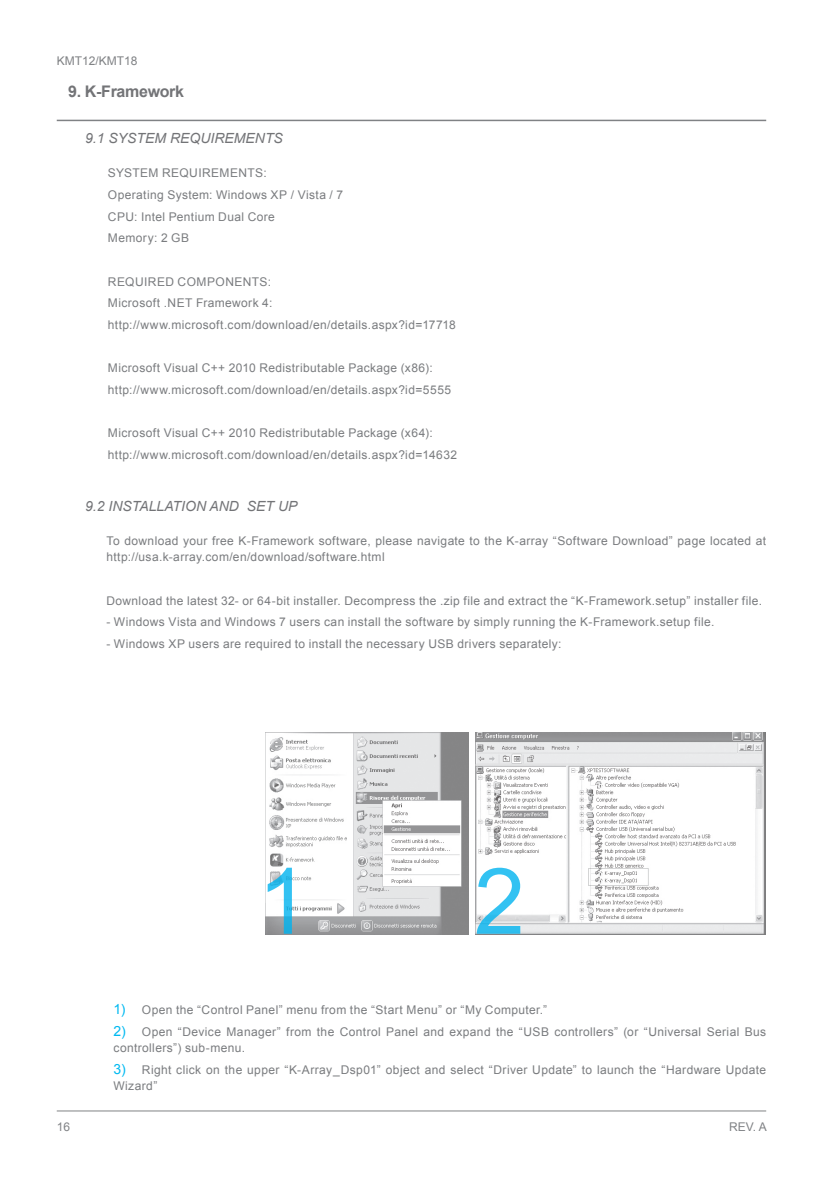
<style>
.page{position:relative;width:840px;height:1191px;background:#fff}
.page>*{position:absolute;margin:0;border:0;box-sizing:border-box;transform-origin:0 0}
.t1{font:700 16px "Arial";letter-spacing:-.02em;color:#737477}
.t2{font:italic 14px "Arial";color:#737477}
.t3{font:12px/21.6px "Arial";letter-spacing:.03em;color:#7a7c7f}
.t4{font:12px "Arial";color:#808285}
.s1{font-size:14px;color:#00b9f1}
</style>
<div class="page">
<hr style="left:57px;top:1110px;width:708px;height:1px;background:#808285">
<hr style="left:57px;top:120px;width:708px;height:1px;background:#808285">
<img style="left:265px;top:732px;width:203px;height:202px">
<img style="left:475px;top:732px;width:289px;height:202px">
<svg style="left:267px;top:867px;width:25px;height:66px"></svg>
<svg style="left:476px;top:867px;width:44px;height:66px"></svg>
<p class="t4" style="left:57px;top:54px;width:82px">KMT12/KMT18</p>
<h1 class="t1" style="left:68px;top:82px;width:117px">9. K-Framework</h1>
<p class="t2" style="left:85px;top:130px;width:44px">9.1 SYSTEM</p>
<p class="t2" style="left:170px;top:130px;width:11px">REQUIREMENTS</p>
<p class="t3" style="left:108px;top:162px;width:236px">SYSTEM REQUIREMENTS:<br>Operating System: Windows XP / Vista / 7<br>CPU: Intel Pentium Dual Core<br>Memory: 2 GB</p>
<p class="t3" style="left:108px;top:271px;width:349px">REQUIRED COMPONENTS:<br>Microsoft .NET Framework 4: http://www.microsoft.com/download/en/details.aspx?id=17718</p>
<p class="t3" style="left:108px;top:357px;width:344px">Microsoft Visual C++ 2010 Redistributable Package (x86): http://www.microsoft.com/download/en/details.aspx?id=5555</p>
<p class="t3" style="left:108px;top:422px;width:350px">Microsoft Visual C++ 2010 Redistributable Package (x64): http://www.microsoft.com/download/en/details.aspx?id=14632</p>
<p class="t2" style="left:85px;top:498px;width:37px">9.2 INSTALLATION</p>
<p class="t2" style="left:209px;top:498px;width:11px">AND</p>
<p class="t2" style="left:247px;top:498px;width:11px">SET</p>
<p class="t2" style="left:278px;top:498px;width:11px">UP</p>
<p class="t3" style="left:106px;top:533px;width:660px;line-height:16px">To download your free K-Framework software, please navigate to the K-array “Software Download” page located at http://usa.k-array.com/en/download/software.html</p>
<p class="t3" style="left:106px;top:589px;width:657px">Download the latest 32- or 64-bit installer. Decompress the .zip file and extract the “K-Framework.setup” installer file.</p>
<p class="t3" style="left:106px;top:611px;width:609px">- Windows Vista and Windows 7 users can install the software by simply running the K-Framework.setup file.</p>
<p class="t3" style="left:106px;top:633px;width:456px">- Windows XP users are required to install the necessary USB drivers separately:</p>
<p class="t3" style="left:113px;top:999px;width:435px"><span class="s1">1)</span> Open the “Control Panel” menu from the “Start Menu” or “My Computer.”</p>
<p class="t3" style="left:113px;top:1023px;width:653px;line-height:16px"><span class="s1">2)</span> Open “Device Manager” from the Control Panel and expand the “USB controllers” (or “Universal Serial Bus controllers”) sub-menu.</p>
<p class="t3" style="left:113px;top:1061px;width:653px;line-height:16px"><span class="s1">3)</span> Right click on the upper “K-Array_Dsp01” object and select “Driver Update” to launch the “Hardware Update<br>Wizard”</p>
<p class="t4" style="left:57px;top:1120px;width:15px">16</p>
<p class="t4" style="left:728px;top:1120px;width:39px">REV. A</p>
</div>
